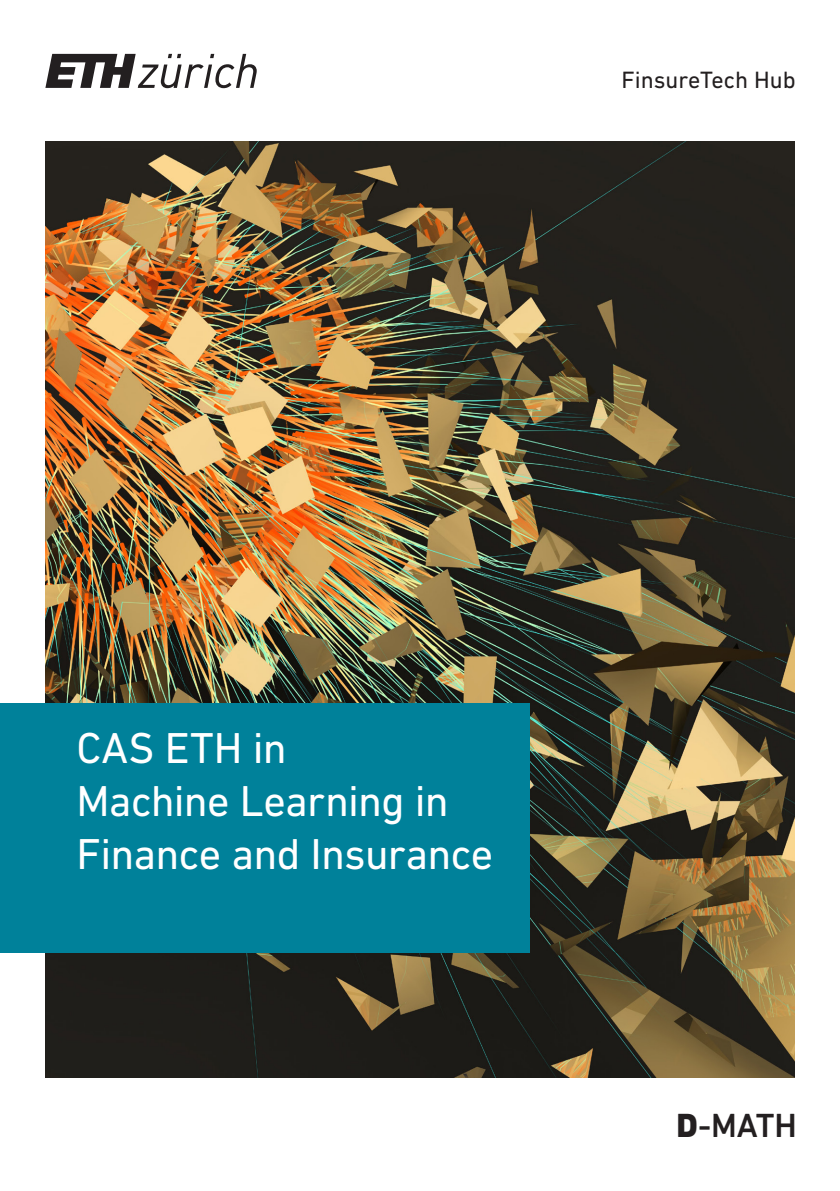
<style>
.page{position:relative;width:840px;height:1191px;background:#fff}
.page>*{position:absolute;margin:0;border:0;box-sizing:border-box;transform-origin:0 0}
.t1{font:44px/52.8px "DIN Next W1 G";letter-spacing:-.02em;color:#fff}
.t2{font:500 34px "DIN Next W1 G";color:#231f20}
.t3{font:24px "DIN Next W1 G";color:#231f20}
.s1{font-weight:800}
</style>
<div class="page">
<svg style="left:45px;top:54px;width:211px;height:34px"></svg>
<img style="left:45px;top:142px;width:749px;height:935px">
<div style="left:0;top:703px;width:529px;height:249px;background:#00819a"></div>
<p class="t3" style="left:621px;top:66px;width:175px">FinsureTech Hub</p>
<p class="t1" style="left:77px;top:721px;width:418px">CAS ETH in<br>Machine Learning in<br>Finance and Insurance</p>
<p class="t2" style="left:676px;top:1105px;width:122px"><span class="s1">D</span>-MATH</p>
</div>
